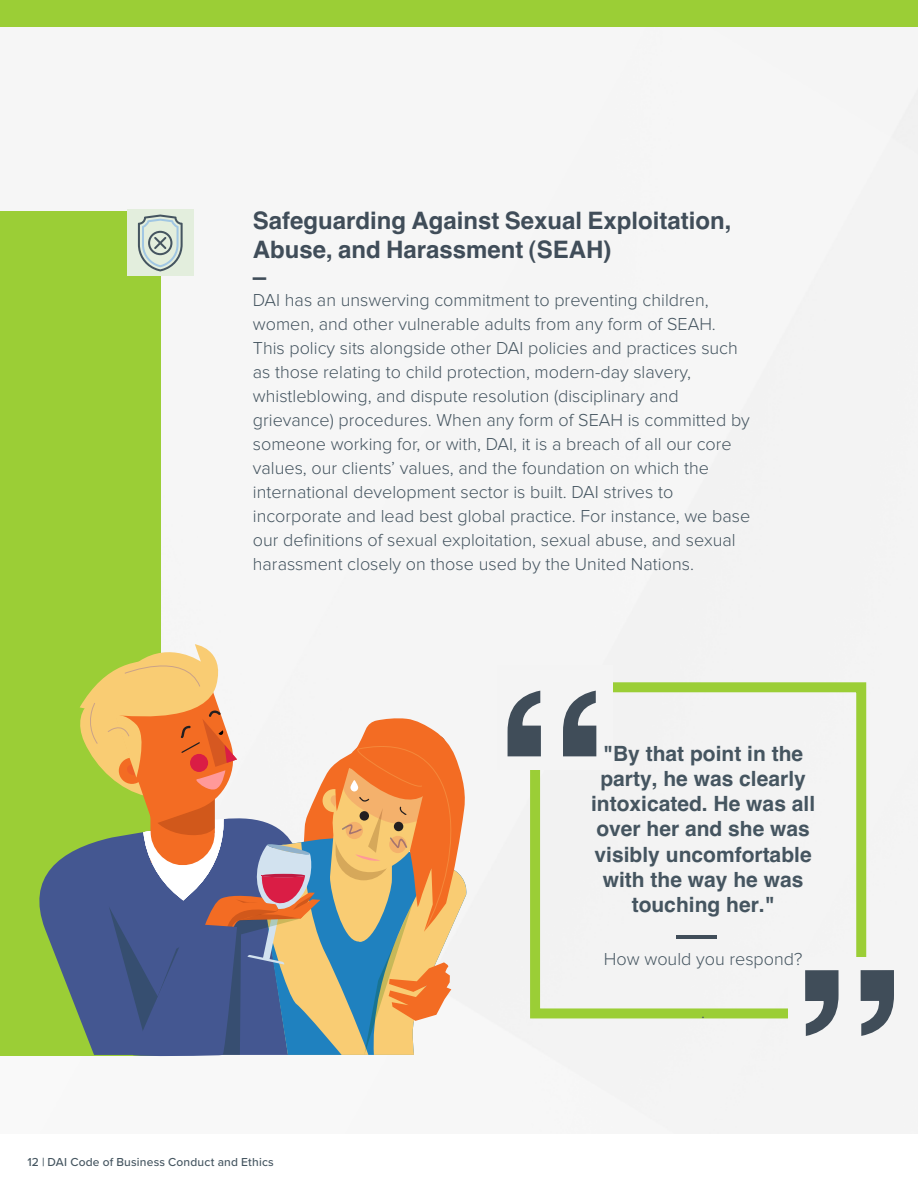
<style>
.page{position:relative;width:918px;height:1188px;background:#fff}
.page>*{position:absolute;margin:0;border:0;box-sizing:border-box;transform-origin:0 0}
.body_copy{font:700 24px/28.8px "Helvetica";color:#404d59}
.t1{font:700 21px/25.2px "Helvetica";color:#455560;text-align:center}
.t2{font:300 18px/24px "Proxima Nova";color:#455560}
.t3{font:700 13.5px "Arial";color:#404d59}
.t4{font:500 12px "Proxima Nova";letter-spacing:.015em;color:#455560}
</style>
<div class="page">
<div style="left:127px;top:87px;width:791px;height:1047px;background:#f5f5f5"></div>
<div style="left:530px;top:682px;width:336px;height:336px;border:10px solid #9bce36"></div>
<div style="left:497px;top:666px;width:115px;height:104px;background:#f4f4f4"></div>
<svg style="left:508px;top:691px;width:88px;height:65px"></svg>
<div style="left:788px;top:957px;width:122px;height:95px;background:#f4f4f4"></div>
<svg style="left:805px;top:970px;width:89px;height:66px"></svg>
<div style="left:0;top:211px;width:160px;height:845px;background:#9bce36"></div>
<div style="left:0;top:0;width:918px;height:27px;background:#9bce36"></div>
<svg style="left:39px;top:849px;width:38px;height:162px;fill:#445791"></svg>
<svg style="left:77px;top:644px;width:389px;height:413px"></svg>
<div style="left:127px;top:210px;width:67px;height:66px;background:#e3eedd"></div>
<svg style="left:138px;top:215px;width:45px;height:56px"></svg>
<hr style="left:676px;top:936px;width:41px;height:3px;background:#404d59">
<p class="body_copy" style="left:253px;top:206px;width:480px">Safeguarding Against Sexual Exploitation,<br>Abuse, and Harassment (SEAH)</p>
<p class="t3" style="left:253px;top:268px;width:15px">▬</p>
<p class="t2" style="left:253px;top:288px;width:457px">DAI has an unswerving commitment to preventing children,</p>
<p class="t2" style="left:253px;top:312px;width:465px">women, and other vulnerable adults from any form of SEAH.</p>
<p class="t2" style="left:253px;top:336px;width:487px">This policy sits alongside other DAI policies and practices such as those relating to child protection, modern-day slavery,</p>
<p class="t2" style="left:253px;top:384px;width:499px">whistleblowing, and dispute resolution (disciplinary and grievance) procedures. When any form of SEAH is committed by someone working for, or with, DAI, it is a breach of all our core values, our clients’ values, and the foundation on which the</p>
<p class="t2" style="left:253px;top:480px;width:422px">international development sector is built. DAI strives to</p>
<p class="t2" style="left:253px;top:504px;width:499px">incorporate and lead best global practice. For instance, we base our definitions of sexual exploitation, sexual abuse, and sexual harassment closely on those used by the United Nations.</p>
<p class="t1" style="left:591px;top:740px;width:226px">"By that point in the party, he was clearly intoxicated. He was all over her and she was visibly uncomfortable with the way he was touching her."</p>
<p class="t2" style="left:604px;top:947px;width:200px">How would you respond?</p>
<p class="t4" style="left:27px;top:1153px;width:248px">12 | DAI Code of Business Conduct and Ethics</p>
<p class="t2" style="left:701px;top:1000px;width:5px">.</p>
</div>
